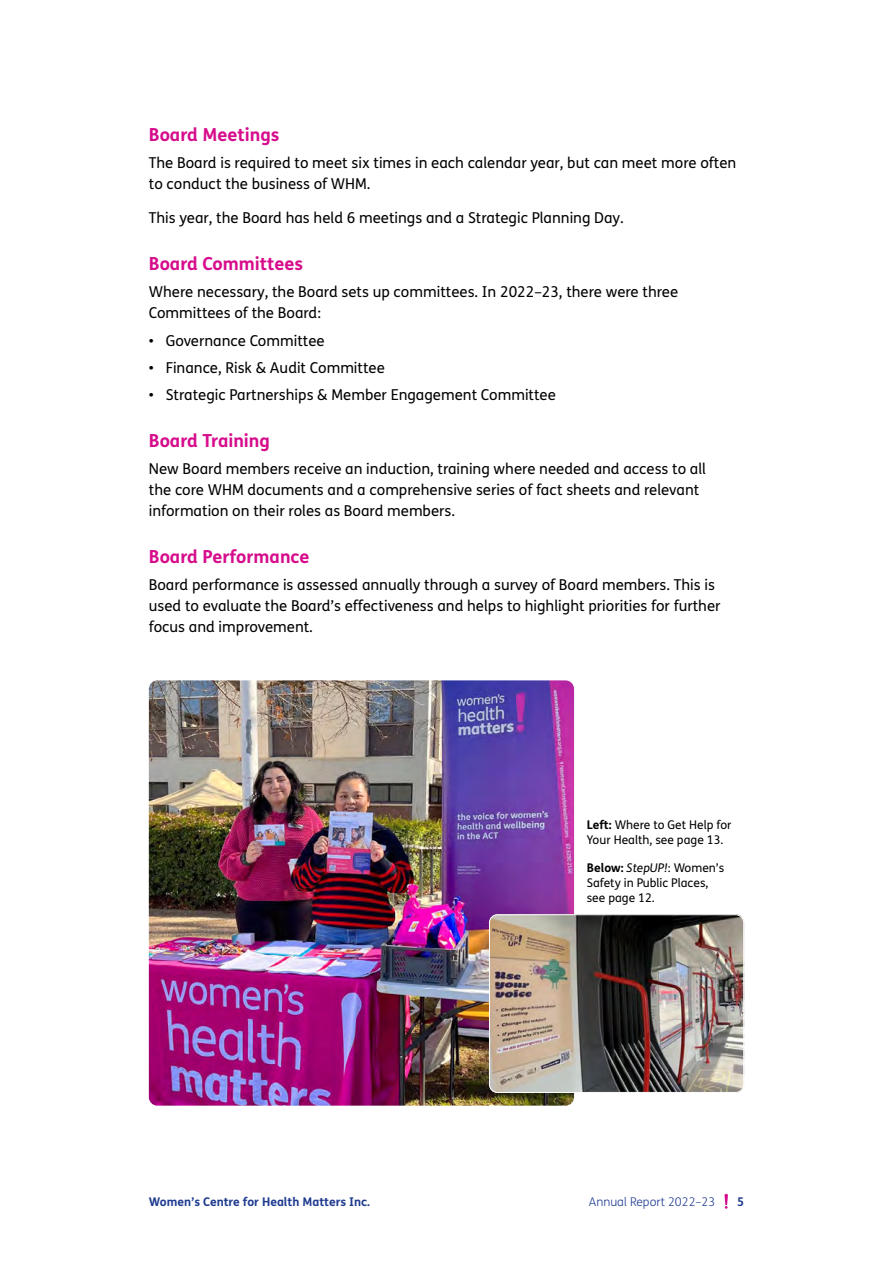
<style>
.page{position:relative;width:893px;height:1263px;background:#fff}
.page>*{position:absolute;margin:0;border:0;box-sizing:border-box;transform-origin:0 0}
.t1{font:700 18px "FS Me";color:#d60c8c}
.body_text{font:15px/21px "FS Me";color:#000}
.t2{font:12px/15px "FS Me";color:#000}
.t3{font:700 12px "FS Me";color:#1f3b90}
.t4{font:300 12px "FS Me";color:#1f3b90}
.s1{font-weight:700}
.s2{font-style:italic}
</style>
<div class="page">
<img style="left:149px;top:680px;width:425px;height:426px">
<img style="left:489px;top:914px;width:253px;height:179px">
<div style="left:489px;top:914px;width:255px;height:179px;border:1px solid #fff;border-radius:8px"></div>
<svg style="left:724px;top:1194px;width:4px;height:15px"></svg>
<h3 class="t1" style="left:149px;top:121px;width:132px">Board Meetings</h3>
<p class="body_text" style="left:149px;top:152px;width:589px">The Board is required to meet six times in each calendar year, but can meet more often to conduct the business of WHM.</p>
<p class="body_text" style="left:149px;top:207px;width:476px">This year, the Board has held 6 meetings and a Strategic Planning Day.</p>
<h3 class="t1" style="left:149px;top:249px;width:156px">Board Committees</h3>
<p class="body_text" style="left:149px;top:281px;width:531px">Where necessary, the Board sets up committees. In 2022–23, there were three<br>Committees of the Board:</p>
<p class="body_text" style="left:149px;top:329px;width:177px">• Governance Committee</p>
<p class="body_text" style="left:149px;top:357px;width:238px">• Finance, Risk &amp; Audit Committee</p>
<p class="body_text" style="left:149px;top:384px;width:409px">• Strategic Partnerships &amp; Member Engagement Committee</p>
<h3 class="t1" style="left:149px;top:426px;width:123px">Board Training</h3>
<p class="body_text" style="left:149px;top:458px;width:559px">New Board members receive an induction, training where needed and access to all the core WHM documents and a comprehensive series of fact sheets and relevant information on their roles as Board members.</p>
<h3 class="t1" style="left:149px;top:542px;width:162px">Board Performance</h3>
<p class="body_text" style="left:149px;top:574px;width:573px">Board performance is assessed annually through a survey of Board members. This is used to evaluate the Board’s effectiveness and helps to highlight priorities for further focus and improvement.</p>
<p class="t2" style="left:587px;top:817px;width:146px"><span class="s1">Left:</span> Where to Get Help for<br>Your Health, see page 13.</p>
<p class="t2" style="left:587px;top:859px;width:139px"><span class="s1">Below:</span> <span class="s2">StepUP!</span>: Women’s<br>Safety in Public Places, see page 12.</p>
<p class="t3" style="left:149px;top:1192px;width:223px">Women’s Centre for Health Matters Inc.</p>
<p class="t4" style="left:589px;top:1193px;width:128px">Annual Report 2022–23</p>
<p class="t3" style="left:737px;top:1192px;width:9px">5</p>
</div>
